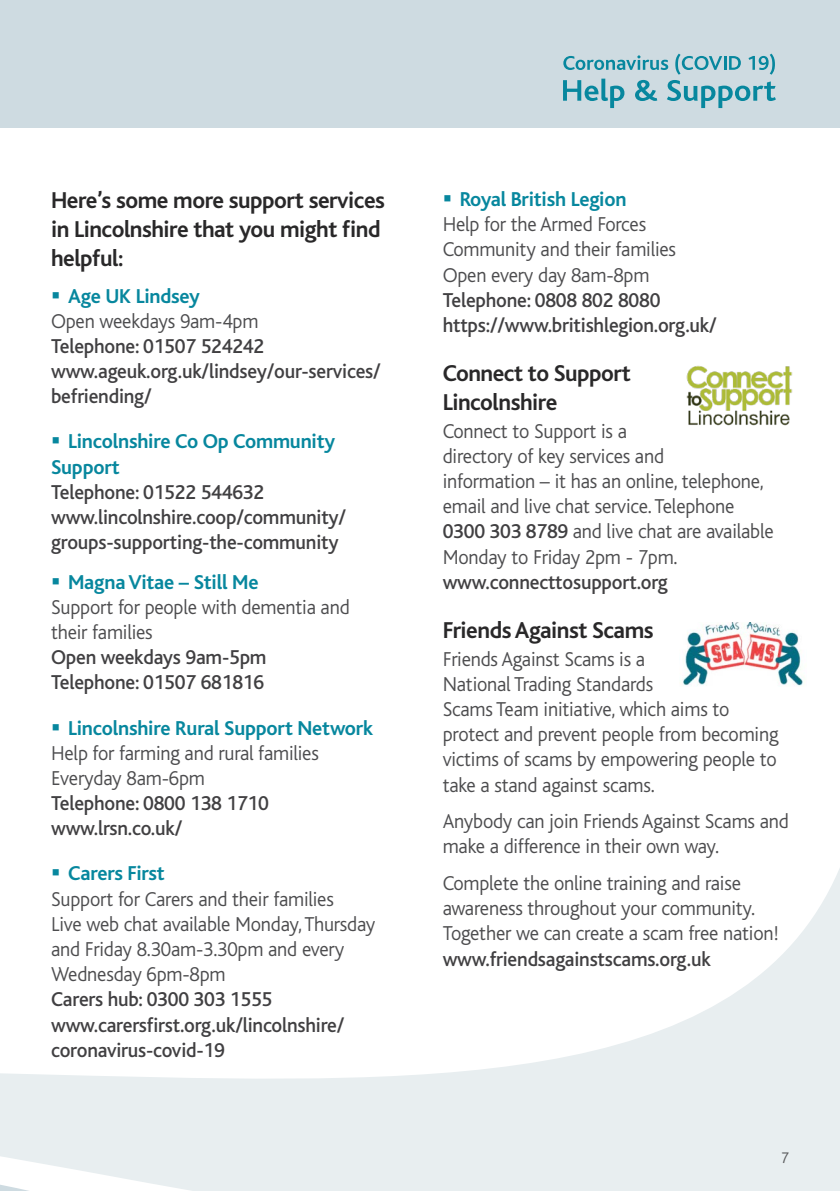
<style>
.page{position:relative;width:840px;height:1191px;background:#fff}
.page>*{position:absolute;margin:0;border:0;box-sizing:border-box;transform-origin:0 0}
.t1{font:700 24px/28.8px "Bliss";letter-spacing:-.02em;color:#292829}
.t2{font:300 21px/25.2px "Bliss";letter-spacing:-.01em;color:#4d4d4f;scale:.96 1}
.t3{font:500 21px/25.2px "Bliss";letter-spacing:-.01em;color:#414042;scale:.96 1}
.t4{font:700 21px/25.2px "Bliss";letter-spacing:-.01em;color:#07879e}
.t5{font:300 16px "Bliss";color:#58595b}
.s1{font-weight:500;color:#414042}
</style>
<div class="page">
<div style="left:0;top:0;width:839px;height:128px;background:#cedbe1"></div>
<svg style="left:101px;top:870px;width:738px;height:321px"></svg>
<svg style="left:0;top:1073px;width:101px;height:118px"></svg>
<svg style="left:563px;top:54px;width:212px;height:54px"></svg>
<img style="left:683px;top:622px;width:120px;height:64px">
<img style="left:686px;top:365px;width:107px;height:61px">
<p class="t1" style="left:51px;top:187px;width:335px">Here’s some more support services in Lincolnshire that you might find helpful:</p>
<p class="t4" style="left:68px;top:283px;width:133px">Age UK Lindsey</p>
<p class="t2" style="left:51px;top:309px;width:217px">Open weekdays 9am-4pm</p>
<p class="t3" style="left:51px;top:334px;width:345px">Telephone: 01507 524242 www.ageuk.org.uk/lindsey/our-services/ befriending/</p>
<p class="t4" style="left:51px;top:429px;width:285px;text-indent:17px">Lincolnshire Co Op Community<br>Support</p>
<p class="t3" style="left:51px;top:480px;width:309px">Telephone: 01522 544632 www.lincolnshire.coop/community/ groups-supporting-the-community</p>
<p class="t4" style="left:68px;top:569px;width:192px">Magna Vitae – Still Me</p>
<p class="t2" style="left:51px;top:595px;width:312px">Support for people with dementia and their families</p>
<p class="t3" style="left:51px;top:645px;width:226px">Open weekdays 9am-5pm<br>Telephone: 01507 681816</p>
<p class="t4" style="left:68px;top:715px;width:306px">Lincolnshire Rural Support Network</p>
<p class="t2" style="left:51px;top:740px;width:280px">Help for farming and rural families<br>Everyday 8am-6pm</p>
<p class="t3" style="left:51px;top:791px;width:228px">Telephone: 0800 138 1710 www.lrsn.co.uk/</p>
<p class="t4" style="left:68px;top:861px;width:98px">Carers First</p>
<p class="t2" style="left:51px;top:886px;width:339px">Support for Carers and their families<br>Live web chat available Monday, Thursday and Friday 8.30am-3.30pm and every Wednesday 6pm-8pm</p>
<p class="t3" style="left:51px;top:987px;width:307px">Carers hub: 0300 303 1555 www.carersfirst.org.uk/lincolnshire/ coronavirus-covid-19</p>
<p class="t4" style="left:459px;top:187px;width:168px">Royal British Legion</p>
<p class="t2" style="left:442px;top:212px;width:244px">Help for the Armed Forces<br>Community and their families<br>Open every day 8am-8pm</p>
<p class="t3" style="left:442px;top:288px;width:287px">Telephone: 0808 802 8080 https://www.britishlegion.org.uk/</p>
<p class="t1" style="left:442px;top:359px;width:190px">Connect to Support<br>Lincolnshire</p>
<p class="t2" style="left:442px;top:418px;width:346px">Connect to Support is a<br>directory of key services and<br>information – it has an online, telephone, email and live chat service. Telephone <span class="s1">0300 303 8789</span> and live chat are available Monday to Friday 2pm - 7pm.</p>
<p class="t3" style="left:442px;top:570px;width:236px">www.connecttosupport.org</p>
<p class="t1" style="left:442px;top:616px;width:212px">Friends Against Scams</p>
<p class="t2" style="left:442px;top:646px;width:351px">Friends Against Scams is a<br>National Trading Standards<br>Scams Team initiative, which aims to protect and prevent people from becoming victims of scams by empowering people to take a stand against scams.</p>
<p class="t2" style="left:442px;top:809px;width:362px">Anybody can join Friends Against Scams and make a difference in their own way.</p>
<p class="t2" style="left:442px;top:871px;width:351px">Complete the online training and raise awareness throughout your community.<br>Together we can create a scam free nation!</p>
<p class="t3" style="left:442px;top:946px;width:281px">www.friendsagainstscams.org.uk</p>
<p class="t5" style="left:780px;top:1149px;width:10px">7</p>
</div>
